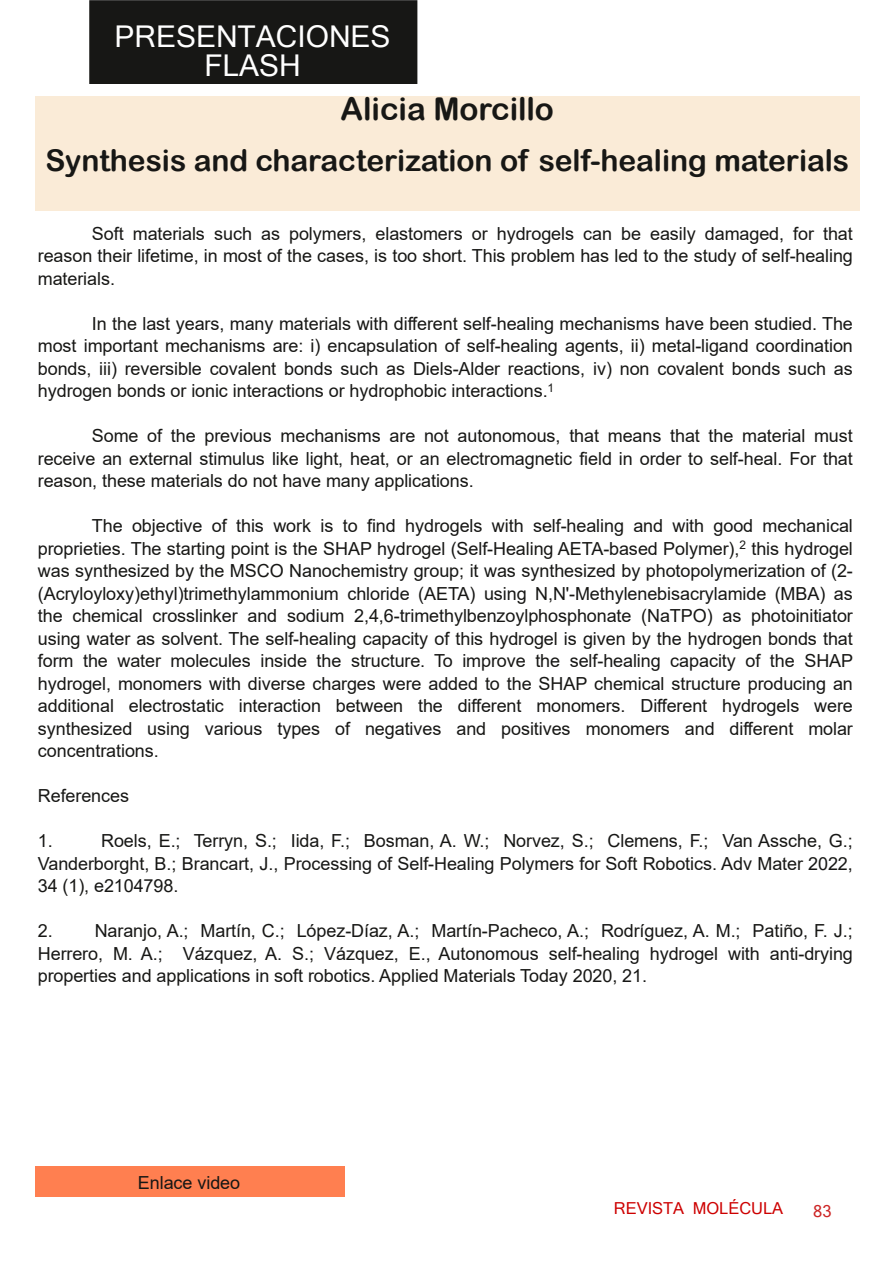
<style>
.page{position:relative;width:893px;height:1263px;background:#fff}
.page>*{position:absolute;margin:0;border:0;box-sizing:border-box;transform-origin:0 0}
.t1{font:31.5px "Arial Rounded MT Bold";letter-spacing:-.005em;color:#171715}
.t2{font:30px "Arial Rounded MT Bold";letter-spacing:-.005em;color:#171715}
.t3{font:30px/28.8px "Microsoft Sans Serif";color:#fff;text-align:center}
.t4{font:18px/22.5px "Arial";letter-spacing:-.005em;color:#171715;text-align:justify}
.t5{font:16.5px "Microsoft Sans Serif";color:#cd0000}
.t6{font:16.5px "Microsoft Sans Serif";color:#cd2626}
</style>
<div class="page">
<div style="left:90px;top:1px;width:327px;height:82px;background:#171715"></div>
<div style="left:89px;top:0;width:328px;height:84px;border:2px solid #171715"></div>
<div style="left:35px;top:97px;width:825px;height:114px;background:#faebd7"></div>
<div style="left:35px;top:1166px;width:310px;height:31px;background:#ff7f50"></div>
<h2 class="t3" style="left:115px;top:22px;width:277px">PRESENTACIONES<br>FLASH</h2>
<h1 class="t1" style="left:341px;top:90px;width:215px">Alicia Morcillo</h1>
<h2 class="t2" style="left:45px;top:143px;width:805px">Synthesis and characterization of self-healing materials</h2>
<p class="t4" style="left:38px;top:222px;width:816px;text-indent:54px">Soft materials such as polymers, elastomers or hydrogels can be easily damaged, for that reason their lifetime, in most of the cases, is too short. This problem has led to the study of self-healing materials.</p>
<p class="t4" style="left:38px;top:312px;width:816px;text-indent:54px">In the last years, many materials with different self-healing mechanisms have been studied. The most important mechanisms are: i) encapsulation of self-healing agents, ii) metal-ligand coordination bonds, iii) reversible covalent bonds such as Diels-Alder reactions, iv) non covalent bonds such as hydrogen bonds or ionic interactions or hydrophobic interactions.<sup>1</sup></p>
<p class="t4" style="left:38px;top:425px;width:816px;text-indent:54px">Some of the previous mechanisms are not autonomous, that means that the material must receive an external stimulus like light, heat, or an electromagnetic field in order to self-heal. For that reason, these materials do not have many applications.</p>
<p class="t4" style="left:38px;top:515px;width:817px;text-indent:54px">The objective of this work is to find hydrogels with self-healing and with good mechanical proprieties. The starting point is the SHAP hydrogel (Self-Healing AETA-based Polymer),<sup>2</sup> this hydrogel was synthesized by the MSCO Nanochemistry group; it was synthesized by photopolymerization of (2- (Acryloyloxy)ethyl)trimethylammonium chloride (AETA) using N,N'-Methylenebisacrylamide (MBA) as the chemical crosslinker and sodium 2,4,6-trimethylbenzoylphosphonate (NaTPO) as photoinitiator using water as solvent. The self-healing capacity of this hydrogel is given by the hydrogen bonds that form the water molecules inside the structure. To improve the self-healing capacity of the SHAP hydrogel, monomers with diverse charges were added to the SHAP chemical structure producing an additional electrostatic interaction between the different monomers. Different hydrogels were synthesized using various types of negatives and positives monomers and different molar concentrations.</p>
<p class="t4" style="left:38px;top:785px;width:93px">References</p>
<p class="t4" style="left:38px;top:830px;width:16px">1.</p>
<p class="t4" style="left:38px;top:830px;width:816px;text-indent:63px">Roels, E.; Terryn, S.; Iida, F.; Bosman, A. W.; Norvez, S.; Clemens, F.; Van Assche, G.; Vanderborght, B.; Brancart, J., Processing of Self-Healing Polymers for Soft Robotics. Adv Mater 2022, 34 (1), e2104798.</p>
<p class="t4" style="left:38px;top:920px;width:816px">2. Naranjo, A.; Martín, C.; López-Díaz, A.; Martín-Pacheco, A.; Rodríguez, A. M.; Patiño, F. J.; Herrero, M. A.; Vázquez, A. S.; Vázquez, E., Autonomous self-healing hydrogel with anti-drying properties and applications in soft robotics. Applied Materials Today 2020, 21.</p>
<p class="t4" style="left:138px;top:1171px;width:104px">Enlace video</p>
<p class="t5" style="left:614px;top:1199px;width:171px">REVISTA MOLÉCULA</p>
<p class="t6" style="left:813px;top:1201px;width:20px">83</p>
</div>
